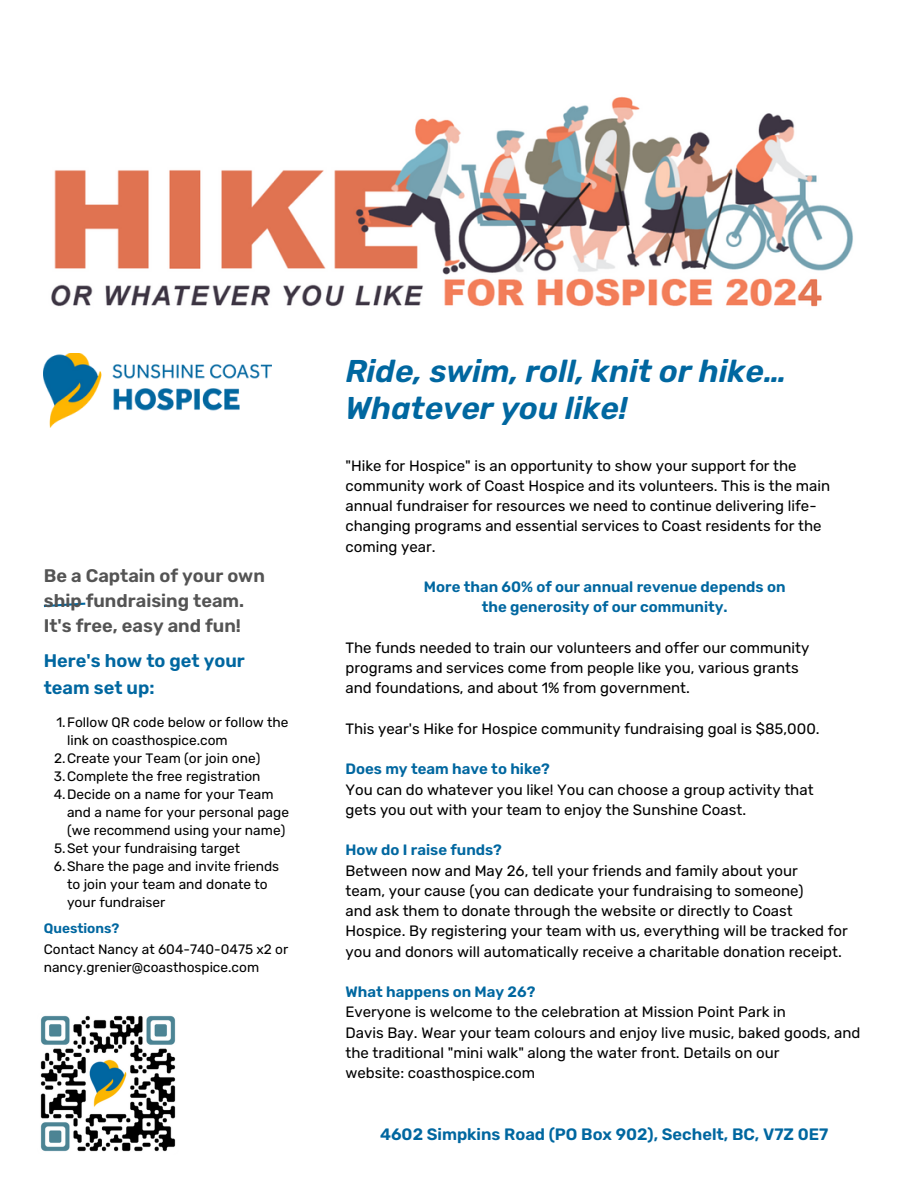
<style>
.page{position:relative;width:918px;height:1188px;background:#fff}
.page>*{position:absolute;margin:0;border:0;box-sizing:border-box;transform-origin:0 0}
.t1{font:italic 600 31.5px/37.2px "Rubik";color:#0067a0}
.t2{font:600 18.3px/24.8px "Rubik";color:#545454}
.t3{font:600 18.3px/27px "Rubik";color:#0067a0}
.t4{font:600 16.5px "Rubik";color:#0067a0}
.t5{font:15px/20.2px "Rubik";color:#000}
.t6{font:600 15px/20.2px "Rubik";color:#0067a0;text-align:center}
.t7{font:13.65px/18px "Rubik";letter-spacing:.005em;color:#000}
.t8{font:600 13.65px "Rubik";color:#0067a0}
</style>
<div class="page">
<img style="left:44px;top:353px;width:227px;height:74px">
<svg style="left:44px;top:603px;width:41px;height:4px"></svg>
<img style="left:51px;top:96px;width:802px;height:211px">
<img style="left:40px;top:1015px;width:136px;height:137px">
<p class="t2" style="left:44px;top:564px;width:223px">Be a Captain of your own ship fundraising team.<br>It's free, easy and fun!</p>
<p class="t3" style="left:44px;top:647px;width:203px">Here's how to get your team set up:</p>
<h2 class="t7" style="left:67px;top:714px;width:223px;text-indent:-11px">1.Follow QR code below or follow the link on coasthospice.com</h2>
<p class="t7" style="left:54px;top:750px;width:208px">2.Create your Team (or join one)</p>
<p class="t7" style="left:54px;top:768px;width:208px">3.Complete the free registration</p>
<p class="t7" style="left:67px;top:786px;width:223px;text-indent:-13px">4.Decide on a name for your Team and a name for your personal page (we recommend using your name)</p>
<p class="t7" style="left:54px;top:840px;width:188px">5.Set your fundraising target</p>
<p class="t7" style="left:67px;top:858px;width:214px;text-indent:-13px">6.Share the page and invite friends to join your team and donate to your fundraiser</p>
<p class="t8" style="left:44px;top:921px;width:77px">Questions?</p>
<p class="t7" style="left:44px;top:940px;width:246px">Contact Nancy at 604-740-0475 x2 or</p>
<p class="t7" style="left:44px;top:958px;width:217px">nancy.grenier@coasthospice.com</p>
<h1 class="t1" style="left:346px;top:353px;width:442px">Ride, swim, roll, knit or hike…<br>Whatever you like!</h1>
<p class="t5" style="left:346px;top:455px;width:486px">"Hike for Hospice" is an opportunity to show your support for the community work of Coast Hospice and its volunteers. This is the main annual fundraiser for resources we need to continue delivering life&shy;changing programs and essential services to Coast residents for the coming year.</p>
<p class="t6" style="left:424px;top:577px;width:363px">More than 60% of our annual revenue depends on the generosity of our community.</p>
<h3 class="t5" style="left:346px;top:638px;width:465px">The funds needed to train our volunteers and offer our community</h3>
<p class="t5" style="left:346px;top:658px;width:455px">programs and services come from people like you, various grants</p>
<p class="t5" style="left:346px;top:678px;width:346px">and foundations, and about 1% from government.</p>
<p class="t5" style="left:346px;top:719px;width:476px">This year's Hike for Hospice community fundraising goal is $85,000.</p>
<p class="t6" style="left:346px;top:759px;width:206px">Does my team have to hike?</p>
<p class="t5" style="left:346px;top:779px;width:470px">You can do whatever you like! You can choose a group activity that</p>
<p class="t5" style="left:346px;top:800px;width:402px">gets you out with your team to enjoy the Sunshine Coast.</p>
<p class="t6" style="left:346px;top:840px;width:158px">How do I raise funds?</p>
<p class="t5" style="left:346px;top:860px;width:454px">Between now and May 26, tell your friends and family about your</p>
<p class="t5" style="left:346px;top:881px;width:460px">team, your cause (you can dedicate your fundraising to someone)</p>
<p class="t5" style="left:346px;top:901px;width:449px">and ask them to donate through the website or directly to Coast</p>
<p class="t5" style="left:346px;top:921px;width:504px">Hospice. By registering your team with us, everything will be tracked for you and donors will automatically receive a charitable donation receipt.</p>
<p class="t6" style="left:346px;top:982px;width:191px">What happens on May 26?</p>
<p class="t5" style="left:346px;top:1002px;width:442px">Everyone is welcome to the celebration at Mission Point Park in</p>
<p class="t5" style="left:346px;top:1022px;width:517px">Davis Bay. Wear your team colours and enjoy live music, baked goods, and</p>
<p class="t5" style="left:346px;top:1043px;width:436px">the traditional "mini walk" along the water front. Details on our</p>
<p class="t5" style="left:346px;top:1063px;width:191px">website: coasthospice.com</p>
<p class="t4" style="left:380px;top:1125px;width:450px">4602 Simpkins Road (PO Box 902), Sechelt, BC, V7Z 0E7</p>
</div>
